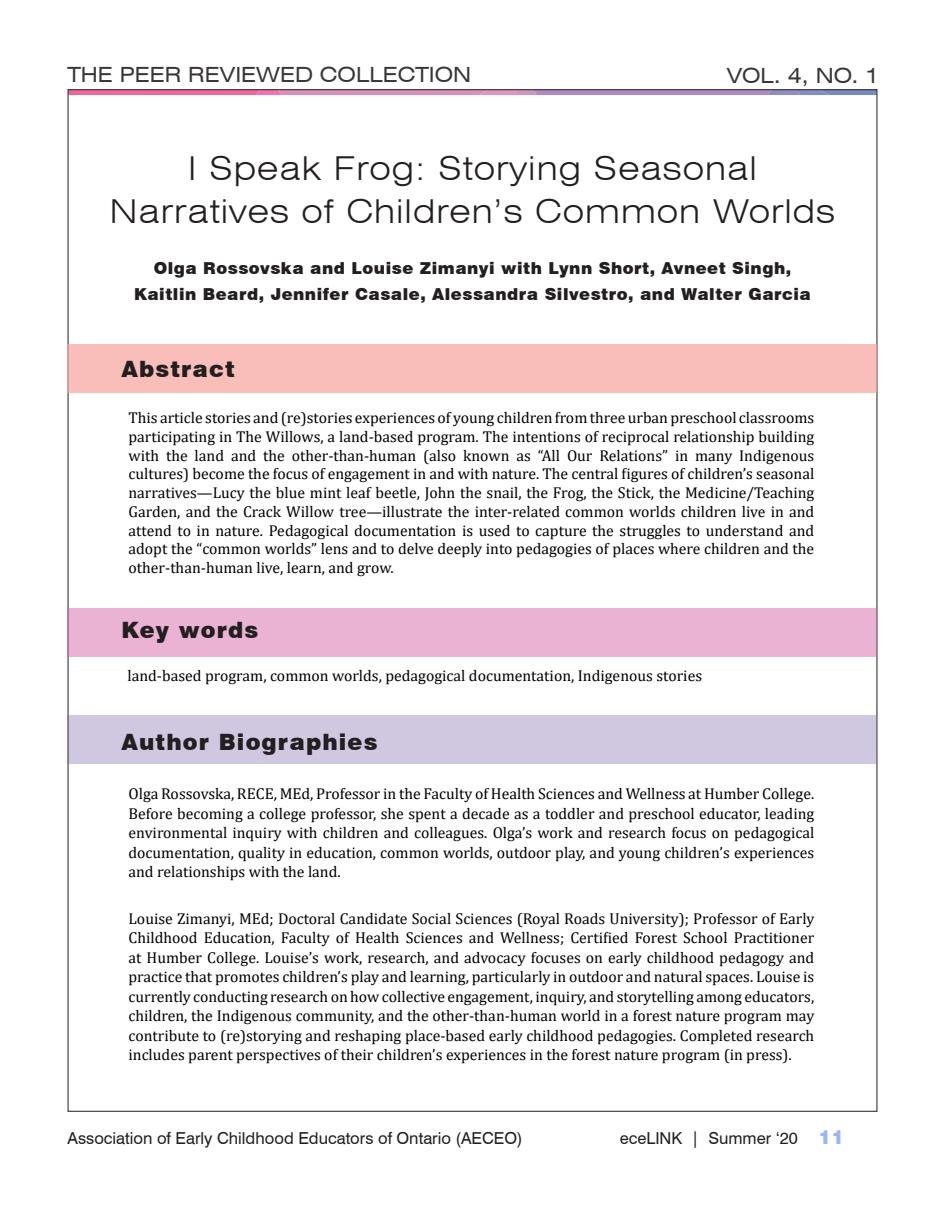
<style>
.page{position:relative;width:945px;height:1215px;background:#fff}
.page>*{position:absolute;margin:0;border:0;box-sizing:border-box;transform-origin:0 0}
.Peer_heading{font:300 expanded 33px/43.5px "Swiss 721 BT";letter-spacing:.03em;color:#231f20;text-align:center}
.Peer_article_heading{font:900 22.5px "Swiss 721 BT";letter-spacing:.05em;color:#231f20}
.t1{font:expanded 21px "Swiss 721 BT";color:#231f20}
.Peer_heading_authors{font:900 16.5px/25.5px "Swiss 721 BT";letter-spacing:.03em;color:#231f20;text-align:center}
.t2{font:16.5px "Swiss 721 BT";color:#231f20}
.Peer_paragraph{font:15.75px/19.5px "Cambria";color:#000;text-align:justify}
.s1{font-weight:900;font-size:19.5px;color:#9bb5fa}
</style>
<div class="page">
<svg style="left:70px;top:91px;width:806px;height:4px;background:#c783b6"></svg>
<div style="left:68px;top:715px;width:810px;height:49px;background:#d0c7e1"></div>
<div style="left:68px;top:608px;width:810px;height:48px;background:#eab2d3"></div>
<div style="left:68px;top:344px;width:810px;height:49px;background:#f9beba"></div>
<h3 class="t1" style="left:68px;top:62px;width:405px">THE PEER REVIEWED COLLECTION</h3>
<h3 class="t1" style="left:727px;top:63px;width:154px">VOL. 4, NO. 1</h3>
<p class="Peer_heading" style="left:110px;top:146px;width:727px">I Speak Frog: Storying Seasonal<br>Narratives of Children’s Common Worlds</p>
<p class="Peer_heading_authors" style="left:134px;top:256px;width:678px">Olga Rossovska and Louise Zimanyi with Lynn Short, Avneet Singh,<br>Kaitlin Beard, Jennifer Casale, Alessandra Silvestro, and Walter Garcia</p>
<p class="Peer_article_heading" style="left:122px;top:356px;width:115px">Abstract</p>
<p class="Peer_paragraph" style="left:129px;top:408px;width:687px;line-height:18.8px">This article stories and (re)stories experiences of young children from three urban preschool classrooms participating in The Willows, a land-based program. The intentions of reciprocal relationship building with the land and the other-than-human (also known as “All Our Relations” in many Indigenous cultures) become the focus of engagement in and with nature. The central figures of children’s seasonal narratives—Lucy the blue mint leaf beetle, John the snail, the Frog, the Stick, the Medicine/Teaching Garden, and the Crack Willow tree—illustrate the inter-related common worlds children live in and attend to in nature. Pedagogical documentation is used to capture the struggles to understand and adopt the “common worlds” lens and to delve deeply into pedagogies of places where children and the other-than-human live, learn, and grow.</p>
<p class="Peer_article_heading" style="left:122px;top:616px;width:138px">Key words</p>
<p class="Peer_paragraph" style="left:127px;top:666px;width:576px">land-based program, common worlds, pedagogical documentation, Indigenous stories</p>
<p class="Peer_article_heading" style="left:122px;top:728px;width:257px">Author Biographies</p>
<p class="Peer_paragraph" style="left:129px;top:784px;width:687px">Olga Rossovska, RECE, MEd, Professor in the Faculty of Health Sciences and Wellness at Humber College.<br>Before becoming a college professor, she spent a decade as a toddler and preschool educator, leading environmental inquiry with children and colleagues. Olga’s work and research focus on pedagogical documentation, quality in education, common worlds, outdoor play, and young children’s experiences and relationships with the land.</p>
<p class="Peer_paragraph" style="left:129px;top:909px;width:687px">Louise Zimanyi, MEd; Doctoral Candidate Social Sciences (Royal Roads University); Professor of Early Childhood Education, Faculty of Health Sciences and Wellness; Certified Forest School Practitioner at Humber College. Louise’s work, research, and advocacy focuses on early childhood pedagogy and practice that promotes children’s play and learning, particularly in outdoor and natural spaces. Louise is currently conducting research on how collective engagement, inquiry, and storytelling among educators, children, the Indigenous community, and the other-than-human world in a forest nature program may contribute to (re)storying and reshaping place-based early childhood pedagogies. Completed research includes parent perspectives of their children’s experiences in the forest nature program (in press).</p>
<p class="t2" style="left:68px;top:1127px;width:457px">Association of Early Childhood Educators of Ontario (AECEO)</p>
<p class="t2" style="left:620px;top:1126px;width:226px">eceLINK | Summer ‘20 <span class="s1">11</span></p>
</div>
